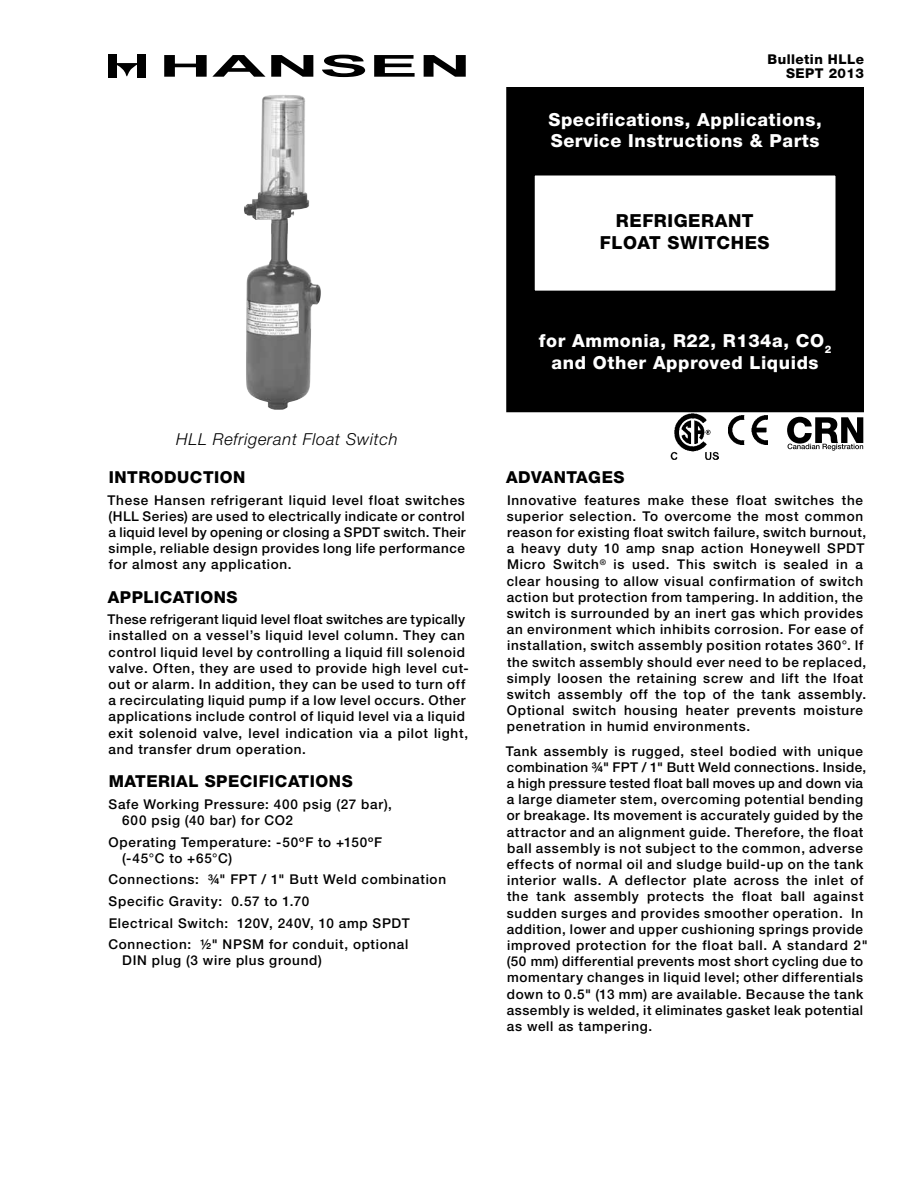
<style>
.page{position:relative;width:918px;height:1188px;background:#fff}
.page>*{position:absolute;margin:0;border:0;box-sizing:border-box;transform-origin:0 0}
.t1{font:800 18px/21.6px "Helvetica Neue LT Std";letter-spacing:.03em;color:#fff}
.t2{font:800 18px/21.6px "Helvetica Neue LT Std";letter-spacing:.03em;color:#000;text-align:center}
.t3{font:800 16.5px "Helvetica Neue LT Std";letter-spacing:.03em;color:#000}
.t4{font:italic 300 16.5px "Helvetica Neue LT Std";letter-spacing:.04em;color:#000}
.t5{font:500 13.5px/16.2px "Helvetica Neue LT Std";letter-spacing:.05em;color:#000}
.t6{font:800 13.5px/14.7px "Helvetica Neue LT Std";letter-spacing:.03em;color:#000;text-align:right}
</style>
<div class="page">
<div style="left:507px;top:88px;width:356px;height:324px;background:#000"></div>
<div style="left:506px;top:87px;width:358px;height:325px;border:2px solid #000"></div>
<div style="left:534px;top:175px;width:302px;height:116px;background:#fff"></div>
<div style="left:533px;top:174px;width:304px;height:118px;border:2px solid #000"></div>
<div style="left:137px;top:54px;width:9px;height:23px;background:#000"></div>
<div style="left:108px;top:54px;width:9px;height:23px;background:#000"></div>
<svg style="left:164px;top:55px;width:149px;height:22px"></svg>
<svg style="left:322px;top:55px;width:43px;height:22px"></svg>
<svg style="left:374px;top:55px;width:41px;height:22px"></svg>
<svg style="left:424px;top:55px;width:42px;height:22px"></svg>
<svg style="left:117px;top:63px;width:20px;height:13px"></svg>
<img style="left:728px;top:415px;width:39px;height:29px">
<img style="left:670px;top:414px;width:49px;height:46px">
<svg style="left:787px;top:417px;width:76px;height:34px"></svg>
<img style="left:244px;top:95px;width:77px;height:315px">
<p class="t4" style="left:176px;top:429px;width:223px">HLL Refrigerant Float Switch</p>
<p class="t3" style="left:109px;top:467px;width:138px">INTRODUCTION</p>
<p class="t5" style="left:108px;top:491px;width:360px;text-align:justify">These Hansen refrigerant liquid level float switches (HLL Series) are used to electrically indicate or control a liquid level by opening or closing a SPDT switch. Their simple, reliable design provides long life performance for almost any application.</p>
<p class="t3" style="left:108px;top:587px;width:131px">APPLICATIONS</p>
<p class="t5" style="left:108px;top:611px;width:363px">These refrigerant liquid level float switches are typically installed on a vessel’s liquid level column. They can control liquid level by controlling a liquid fill solenoid valve. Often, they are used to provide high level cut&shy;out or alarm. In addition, they can be used to turn off a recirculating liquid pump if a low level occurs. Other applications include control of liquid level via a liquid exit solenoid valve, level indication via a pilot light, and transfer drum operation.</p>
<p class="t3" style="left:109px;top:771px;width:61px">Material</p>
<p class="t3" style="left:205px;top:771px;width:149px">SPECIFICATIONS</p>
<p class="t5" style="left:122px;top:796px;width:271px;text-indent:-14px">Safe Working Pressure: 400 psig (27 bar),<br>600 psig (40 bar) for CO2</p>
<p class="t5" style="left:122px;top:833px;width:262px;text-indent:-14px">Operating Temperature: -50ºF to +150ºF (-45°C to +65°C)</p>
<p class="t5" style="left:108px;top:869px;width:339px;line-height:21.6px">Connections: ¾" FPT / 1" Butt Weld combination Specific Gravity: 0.57 to 1.70<br>Electrical Switch: 120V, 240V, 10 amp SPDT Connection: ½" NPSM for conduit, optional</p>
<p class="t5" style="left:122px;top:952px;width:201px">DIN plug (3 wire plus ground)</p>
<p class="t6" style="left:768px;top:51px;width:98px">Bulletin HLLe<br>SEPT 2013</p>
<h1 class="t1" style="left:548px;top:108px;width:275px">Specifications, Applications,<br>Service Instructions &amp; Parts</h1>
<h1 class="t2" style="left:600px;top:210px;width:171px">REFRIGERANT<br>FLOAT SWITCHES</h1>
<h1 class="t1" style="left:539px;top:330px;width:294px;text-align:center">for Ammonia, R22, R134a, CO<sub>2 </sub>and Other Approved Liquids</h1>
<p class="t3" style="left:506px;top:467px;width:120px">ADVANTAGES</p>
<p class="t5" style="left:507px;top:491px;width:361px">Innovative features make these float switches the superior selection. To overcome the most common reason for existing float switch failure, switch burnout, a heavy duty 10 amp snap action Honeywell SPDT Micro Switch<sup>®</sup> is used. This switch is sealed in a clear housing to allow visual confirmation of switch action but protection from tampering. In addition, the switch is surrounded by an inert gas which provides an environment which inhibits corrosion. For ease of installation, switch assembly position rotates 360°. If the switch assembly should ever need to be replaced, simply loosen the retaining screw and lift the lfoat switch assembly off the top of the tank assembly.<br>Optional switch housing heater prevents moisture penetration in humid environments.</p>
<p class="t5" style="left:506px;top:743px;width:363px">Tank assembly is rugged, steel bodied with unique combination ¾" FPT / 1" Butt Weld connections. Inside, a high pressure tested float ball moves up and down via a large diameter stem, overcoming potential bending or breakage. Its movement is accurately guided by the attractor and an alignment guide. Therefore, the float ball assembly is not subject to the common, adverse effects of normal oil and sludge build-up on the tank interior walls. A deflector plate across the inlet of the tank assembly protects the float ball against sudden surges and provides smoother operation. In addition, lower and upper cushioning springs provide improved protection for the float ball. A standard 2" (50 mm) differential prevents most short cycling due to momentary changes in liquid level; other differentials down to 0.5" (13 mm) are available. Because the tank assembly is welded, it eliminates gasket leak potential as well as tampering.</p>
</div>
